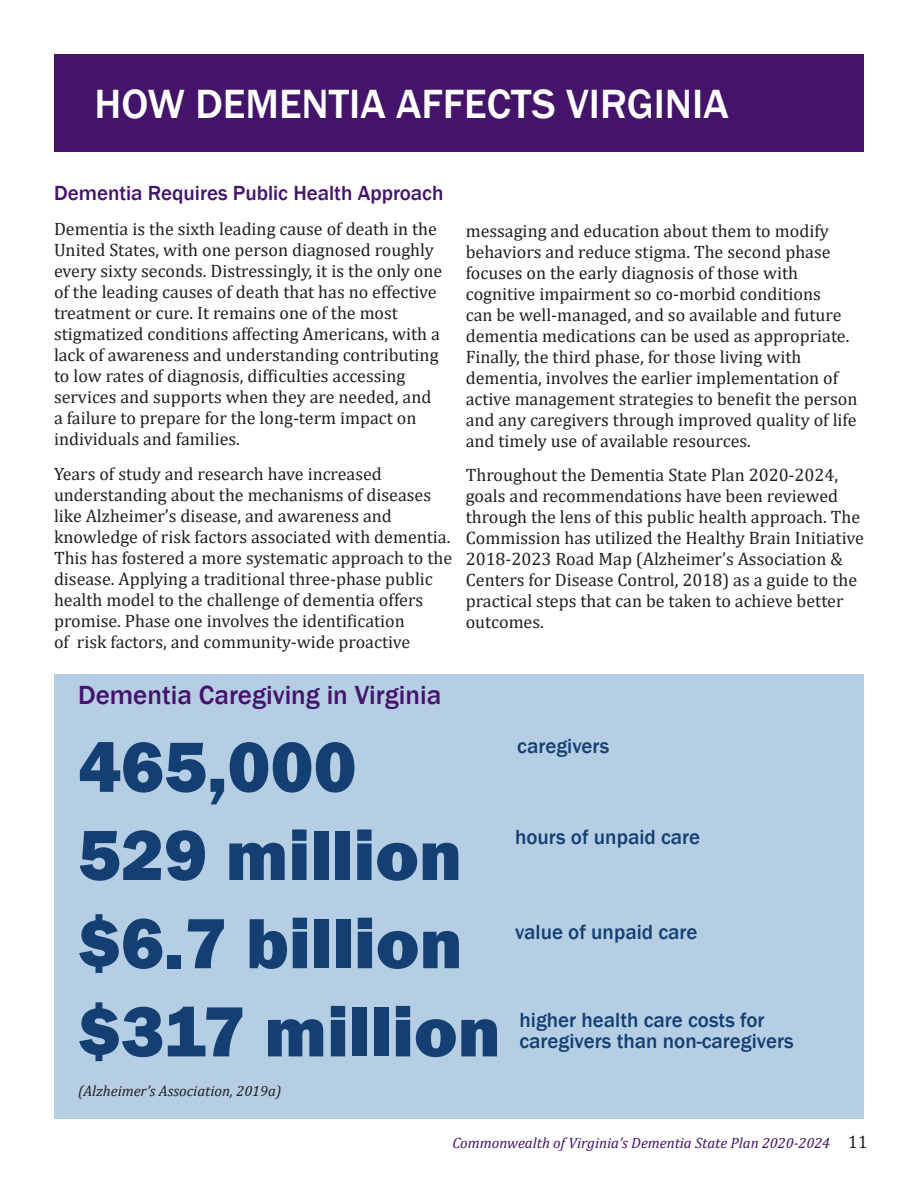
<style>
.page{position:relative;width:918px;height:1188px;background:#fff}
.page>*{position:absolute;margin:0;border:0;box-sizing:border-box;transform-origin:0 0}
.t1{font:800 73.5px/88.2px "Franklin Gothic";color:#133f72}
.t2{font:500 42px "Franklin Gothic";color:#fff}
.t3{font:500 27px "Franklin Gothic";color:#44146b}
.t4{font:500 21px/21px "Franklin Gothic";color:#133f72}
.t5{font:500 21px "Franklin Gothic";color:#44146b}
.t6{font:18px/21px "Cambria";color:#231f20}
.t7{font:italic 15px "Cambria";color:#44146b}
.t8{font:italic 15px "Cambria";color:#231f20}
.s1{font-style:normal;font-size:18px;color:#231f20}
</style>
<div class="page">
<div style="left:54px;top:674px;width:810px;height:445px;background:#b5cee4"></div>
<div style="left:54px;top:54px;width:810px;height:98px;background:#44146b"></div>
<h2 class="t2" style="left:94px;top:78px;width:636px">HOW DEMENTIA AFFECTS VIRGINIA</h2>
<p class="t5" style="left:54px;top:180px;width:391px">Dementia Requires Public Health Approach</p>
<p class="t6" style="left:54px;top:218px;width:390px">Dementia is the sixth leading cause of death in the United States, with one person diagnosed roughly every sixty seconds. Distressingly, it is the only one of the leading causes of death that has no effective treatment or cure. It remains one of the most stigmatized conditions affecting Americans, with a lack of awareness and understanding contributing to low rates of diagnosis, difficulties accessing services and supports when they are needed, and a failure to prepare for the long-term impact on individuals and families.</p>
<p class="t6" style="left:54px;top:463px;width:400px">Years of study and research have increased understanding about the mechanisms of diseases like Alzheimer’s disease, and awareness and knowledge of risk factors associated with dementia.<br>This has fostered a more systematic approach to the disease. Applying a traditional three-phase public health model to the challenge of dementia offers promise. Phase one involves the identification<br>of risk factors, and community-wide proactive</p>
<p class="t6" style="left:466px;top:220px;width:393px">messaging and education about them to modify behaviors and reduce stigma. The second phase focuses on the early diagnosis of those with cognitive impairment so co-morbid conditions<br>can be well-managed, and so available and future dementia medications can be used as appropriate.<br>Finally, the third phase, for those living with dementia, involves the earlier implementation of active management strategies to benefit the person and any caregivers through improved quality of life and timely use of available resources.</p>
<p class="t6" style="left:466px;top:464px;width:400px">Throughout the Dementia State Plan 2020-2024, goals and recommendations have been reviewed through the lens of this public health approach. The Commission has utilized the Healthy Brain Initiative 2018-2023 Road Map (Alzheimer’s Association &amp; Centers for Disease Control, 2018) as a guide to the practical steps that can be taken to achieve better outcomes.</p>
<h3 class="t3" style="left:78px;top:678px;width:365px">Dementia Caregiving in Virginia</h3>
<h1 class="t1" style="left:78px;top:723px;width:424px">465,000<br>529 million $6.7 billion $317 million</h1>
<p class="t8" style="left:78px;top:1080px;width:205px">(Alzheimer’s Association, 2019a)</p>
<p class="t4" style="left:517px;top:736px;width:94px">caregivers</p>
<p class="t4" style="left:515px;top:827px;width:187px">hours of unpaid care</p>
<p class="t4" style="left:515px;top:922px;width:184px">value of unpaid care</p>
<p class="t4" style="left:519px;top:1010px;width:276px">higher health care costs for caregivers than non-caregivers</p>
<p class="t7" style="left:452px;top:1132px;width:417px">Commonwealth of Virginia’s Dementia State Plan 2020-2024 <span class="s1">11</span></p>
</div>
